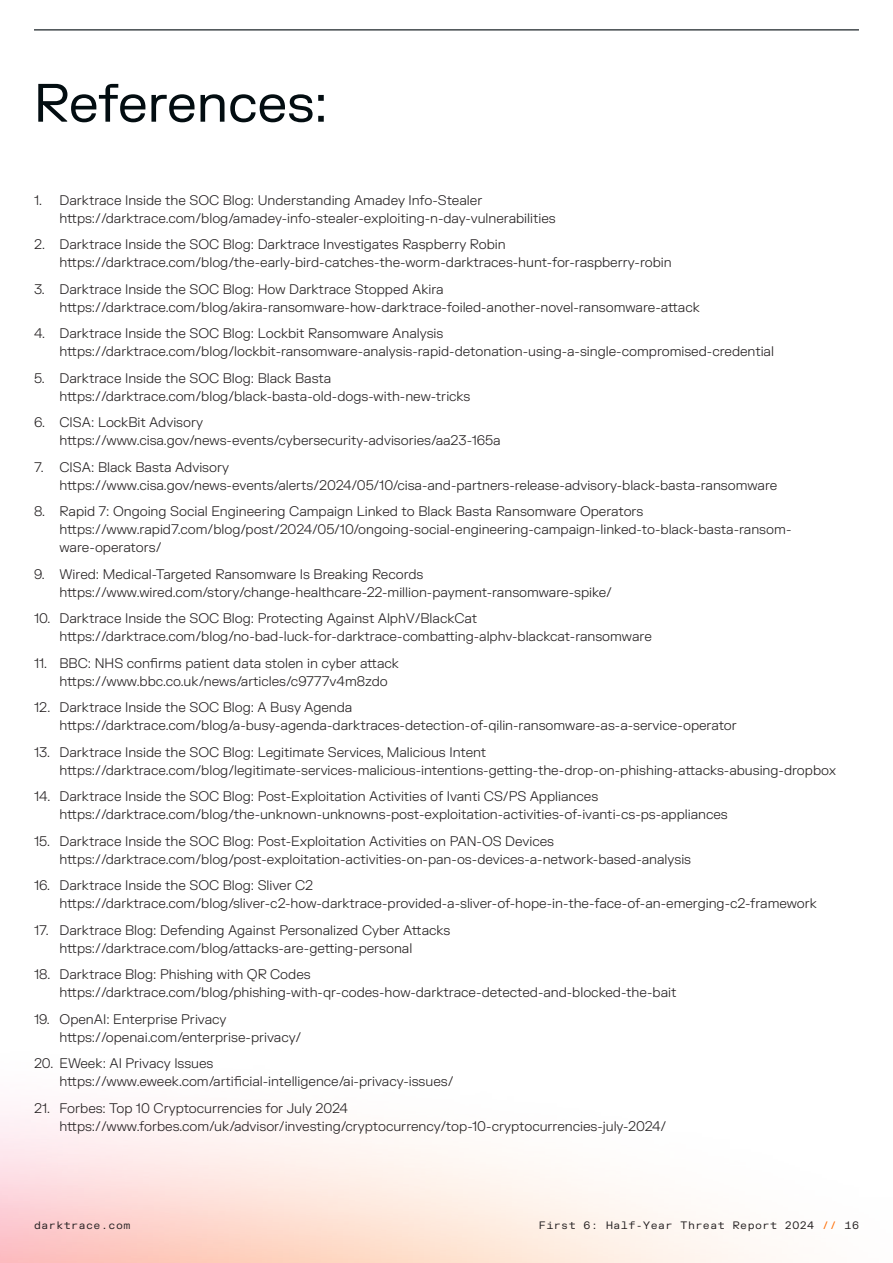
<style>
.page{position:relative;width:893px;height:1263px;background:#fff}
.page>*{position:absolute;margin:0;border:0;box-sizing:border-box;transform-origin:0 0}
.Eng_Heading_lvl_1{font:52.5px "FK Grotesk";color:#030d11}
.t1{font:300 13.5px/18px "FK Grotesk";color:#231f20}
.t2{font:10.5px "FK Grotesk Mono";letter-spacing:.05em;color:#231f20}
.s1{color:#ff6b00}
</style>
<div class="page">
<hr style="left:34px;top:29px;width:825px;height:1px;background:#030d11">
<p class="Eng_Heading_lvl_1" style="left:34px;top:64px;width:295px">References:</p>
<p class="t1" style="left:60px;top:190px;width:498px;text-indent:-26px">1. Darktrace Inside the SOC Blog: Understanding Amadey Info-Stealer https://darktrace.com/blog/amadey-info-stealer-exploiting-n-day-vulnerabilities</p>
<p class="t1" style="left:60px;top:235px;width:614px;text-indent:-26px">2. Darktrace Inside the SOC Blog: Darktrace Investigates Raspberry Robin https://darktrace.com/blog/the-early-bird-catches-the-worm-darktraces-hunt-for-raspberry-robin</p>
<p class="t1" style="left:60px;top:279px;width:642px;text-indent:-26px">3. Darktrace Inside the SOC Blog: How Darktrace Stopped Akira https://darktrace.com/blog/akira-ransomware-how-darktrace-foiled-another-novel-ransomware-attack</p>
<p class="t1" style="left:60px;top:324px;width:716px;text-indent:-26px">4. Darktrace Inside the SOC Blog: Lockbit Ransomware Analysis https://darktrace.com/blog/lockbit-ransomware-analysis-rapid-detonation-using-a-single-compromised-credential</p>
<p class="t1" style="left:60px;top:368px;width:412px;text-indent:-26px">5. Darktrace Inside the SOC Blog: Black Basta https://darktrace.com/blog/black-basta-old-dogs-with-new-tricks</p>
<p class="t1" style="left:60px;top:413px;width:443px;text-indent:-26px">6. CISA: LockBit Advisory https://www.cisa.gov/news-events/cybersecurity-advisories/aa23-165a</p>
<p class="t1" style="left:60px;top:457px;width:719px;text-indent:-26px">7. CISA: Black Basta Advisory https://www.cisa.gov/news-events/alerts/2024/05/10/cisa-and-partners-release-advisory-black-basta-ransomware</p>
<p class="t1" style="left:60px;top:502px;width:733px;text-indent:-26px">8. Rapid 7: Ongoing Social Engineering Campaign Linked to Black Basta Ransomware Operators https://www.rapid7.com/blog/post/2024/05/10/ongoing-social-engineering-campaign-linked-to-black-basta-ransom&shy;ware-operators/</p>
<p class="t1" style="left:60px;top:564px;width:554px;text-indent:-26px">9. Wired: Medical-Targeted Ransomware Is Breaking Records https://www.wired.com/story/change-healthcare-22-million-payment-ransomware-spike/</p>
<p class="t1" style="left:60px;top:609px;width:594px;text-indent:-26px">10. Darktrace Inside the SOC Blog: Protecting Against AlphV/BlackCat https://darktrace.com/blog/no-bad-luck-for-darktrace-combatting-alphv-blackcat-ransomware</p>
<p class="t1" style="left:60px;top:653px;width:341px;text-indent:-26px">11. BBC: NHS confirms patient data stolen in cyber attack https://www.bbc.co.uk/news/articles/c9777v4m8zdo</p>
<p class="t1" style="left:60px;top:698px;width:679px;text-indent:-26px">12. Darktrace Inside the SOC Blog: A Busy Agenda https://darktrace.com/blog/a-busy-agenda-darktraces-detection-of-qilin-ransomware-as-a-service-operator</p>
<p class="t1" style="left:60px;top:742px;width:778px;text-indent:-26px">13. Darktrace Inside the SOC Blog: Legitimate Services, Malicious Intent https://darktrace.com/blog/legitimate-services-malicious-intentions-getting-the-drop-on-phishing-attacks-abusing-dropbox</p>
<p class="t1" style="left:60px;top:787px;width:670px;text-indent:-26px">14. Darktrace Inside the SOC Blog: Post-Exploitation Activities of Ivanti CS/PS Appliances https://darktrace.com/blog/the-unknown-unknowns-post-exploitation-activities-of-ivanti-cs-ps-appliances</p>
<p class="t1" style="left:60px;top:831px;width:633px;text-indent:-26px">15. Darktrace Inside the SOC Blog: Post-Exploitation Activities on PAN-OS Devices https://darktrace.com/blog/post-exploitation-activities-on-pan-os-devices-a-network-based-analysis</p>
<p class="t1" style="left:60px;top:876px;width:759px;text-indent:-26px">16. Darktrace Inside the SOC Blog: Sliver C2 https://darktrace.com/blog/sliver-c2-how-darktrace-provided-a-sliver-of-hope-in-the-face-of-an-emerging-c2-framework</p>
<p class="t1" style="left:60px;top:920px;width:392px;text-indent:-26px">17. Darktrace Blog: Defending Against Personalized Cyber Attacks https://darktrace.com/blog/attacks-are-getting-personal</p>
<p class="t1" style="left:60px;top:965px;width:618px;text-indent:-26px">18. Darktrace Blog: Phishing with QR Codes https://darktrace.com/blog/phishing-with-qr-codes-how-darktrace-detected-and-blocked-the-bait</p>
<p class="t1" style="left:60px;top:1009px;width:243px;text-indent:-26px">19. OpenAI: Enterprise Privacy https://openai.com/enterprise-privacy/</p>
<p class="t1" style="left:60px;top:1054px;width:396px;text-indent:-26px">20. EWeek: AI Privacy Issues https://www.eweek.com/artificial-intelligence/ai-privacy-issues/</p>
<p class="t1" style="left:60px;top:1098px;width:608px;text-indent:-26px">21. Forbes: Top 10 Cryptocurrencies for July 2024 https://www.forbes.com/uk/advisor/investing/cryptocurrency/top-10-cryptocurrencies-july-2024/</p>
<p class="t2" style="left:34px;top:1217px;width:98px">darktrace.com</p>
<p class="t2" style="left:539px;top:1217px;width:322px">First 6: Half-Year Threat Report 2024 <span class="s1">//</span> 16</p>
</div>
